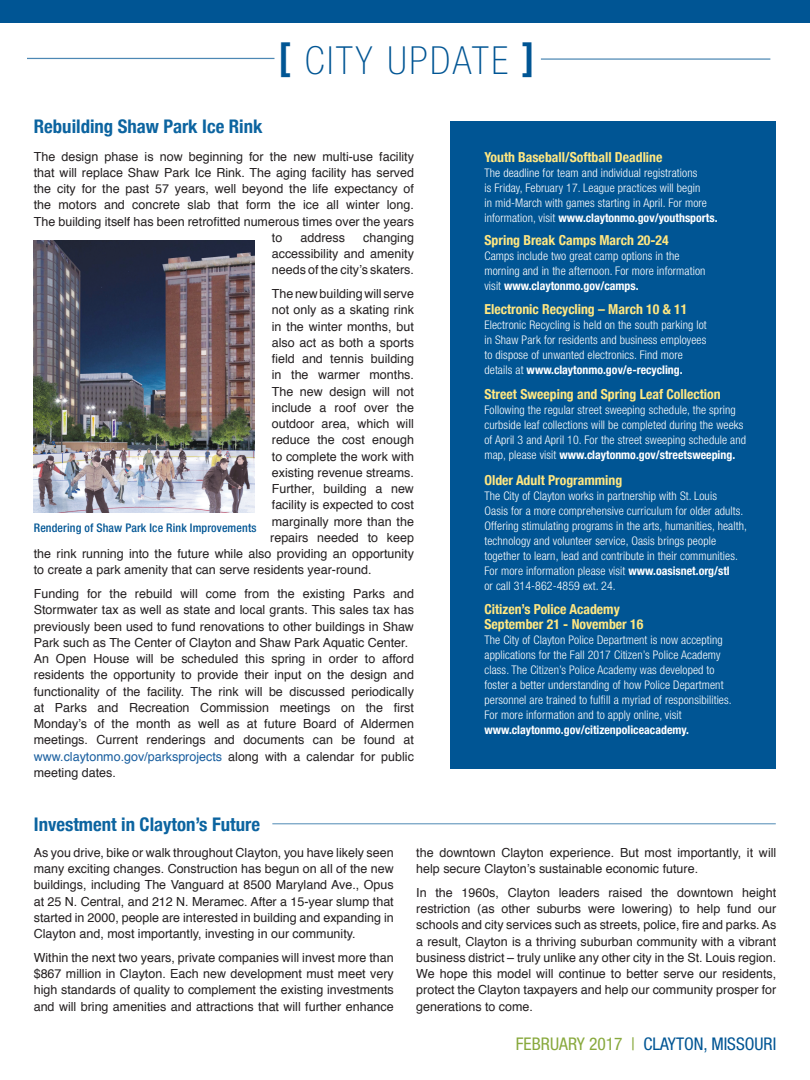
<style>
.page{position:relative;width:810px;height:1080px;background:#fff}
.page>*{position:absolute;margin:0;border:0;box-sizing:border-box;transform-origin:0 0}
.Page_Head{font:100 condensed 38.75px "Helvetica Neue";letter-spacing:.07em;color:#005594}
.Headline{font:700 condensed 18.75px "Helvetica Neue";color:#0c64a0}
.t1{font:condensed 17.5px "Helvetica Neue";color:#005594}
.Article_Text_Reverse{font:700 condensed 13.75px/15px "Helvetica Neue";color:#ffe781}
.Article_Text__Justif{font:12.5px/16.2px "Helvetica";color:#231f20;text-align:justify}
.Article_Text__Left{font:12.5px/16.2px "Helvetica";color:#231f20;text-align:justify}
.Headline-2{font:12.5px/16.2px "Helvetica";color:#231f20;text-align:justify}
.Article_Text_Reverse-2{font:300 condensed 11.88px/15px "Helvetica Neue";letter-spacing:.01em;color:#fff}
.Event_Title{font:500 condensed 11.88px "Helvetica Neue";letter-spacing:.01em;color:#005594}
.s1{font-weight:700}
.s2{color:#175d9e}
.s3{color:#88a93d}
</style>
<div class="page">
<div style="left:0;top:0;width:810px;height:22px;background:#005594"></div>
<div style="left:450px;top:121px;width:326px;height:648px;background:#005594"></div>
<hr style="left:272px;top:823px;width:504px;height:1px;background:#005594">
<img style="left:34px;top:240px;width:221px;height:272px">
<hr style="left:27px;top:58px;width:248px;height:1px;background:#005594">
<hr style="left:541px;top:58px;width:229px;height:2px;background:#005594">
<p class="Page_Head" style="left:278px;top:38px;width:258px"><span class="s1">[</span> CITY UPDATE <span class="s1">]</span></p>
<p class="Headline" style="left:34px;top:111px;width:230px">Rebuilding Shaw Park Ice Rink</p>
<p class="Headline-2" style="left:34px;top:149px;width:382px">The design phase is now beginning for the new multi-use facility</p>
<p class="Headline-2" style="left:34px;top:165px;width:382px">that will replace Shaw Park Ice Rink. The aging facility has served</p>
<p class="Headline-2" style="left:34px;top:181px;width:382px">the city for the past 57 years, well beyond the life expectancy of</p>
<p class="Headline-2" style="left:34px;top:197px;width:382px">the motors and concrete slab that form the ice all winter long.</p>
<p class="Headline-2" style="left:34px;top:214px;width:382px">The building itself has been retrofitted numerous times over the years</p>
<p class="Headline-2" style="left:272px;top:230px;width:12px">to</p>
<p class="Headline-2" style="left:301px;top:230px;width:46px">address</p>
<p class="Headline-2" style="left:272px;top:230px;width:144px;text-indent:91px">changing accessibility and amenity needs of the city’s skaters.</p>
<p class="Article_Text__Justif" style="left:272px;top:286px;width:144px">The new building will serve</p>
<p class="Article_Text__Justif" style="left:272px;top:302px;width:144px">not only as a skating rink</p>
<p class="Article_Text__Justif" style="left:272px;top:318px;width:144px">in the winter months, but</p>
<p class="Article_Text__Justif" style="left:272px;top:335px;width:144px">also act as both a sports</p>
<p class="Article_Text__Justif" style="left:272px;top:351px;width:144px">field and tennis building</p>
<p class="Article_Text__Justif" style="left:272px;top:367px;width:144px">in the warmer months.</p>
<p class="Article_Text__Justif" style="left:272px;top:383px;width:144px">The new design will not</p>
<p class="Article_Text__Justif" style="left:272px;top:400px;width:144px">include a roof over the</p>
<p class="Article_Text__Justif" style="left:272px;top:416px;width:144px">outdoor area, which will</p>
<p class="Article_Text__Justif" style="left:272px;top:432px;width:144px">reduce the cost enough</p>
<p class="Article_Text__Justif" style="left:272px;top:448px;width:144px">to complete the work with</p>
<p class="Article_Text__Justif" style="left:272px;top:465px;width:144px">existing revenue streams.</p>
<p class="Article_Text__Justif" style="left:272px;top:481px;width:144px">Further, building a new</p>
<p class="Article_Text__Justif" style="left:272px;top:497px;width:144px">facility is expected to cost</p>
<p class="Article_Text__Justif" style="left:272px;top:513px;width:144px">marginally more than the</p>
<p class="Article_Text__Justif" style="left:270px;top:530px;width:145px">repairs needed to keep</p>
<p class="Article_Text__Justif" style="left:34px;top:546px;width:382px">the rink running into the future while also providing an opportunity</p>
<p class="Article_Text__Justif" style="left:34px;top:562px;width:339px">to create a park amenity that can serve residents year-round.</p>
<p class="Article_Text__Justif" style="left:34px;top:586px;width:382px">Funding for the rebuild will come from the existing Parks and Stormwater tax as well as state and local grants. This sales tax has previously been used to fund renovations to other buildings in Shaw Park such as The Center of Clayton and Shaw Park Aquatic Center.</p>
<p class="Article_Text__Left" style="left:34px;top:651px;width:382px">An Open House will be scheduled this spring in order to afford residents the opportunity to provide their input on the design and functionality of the facility. The rink will be discussed periodically at Parks and Recreation Commission meetings on the first Monday’s of the month as well as at future Board of Aldermen meetings. Current renderings and documents can be found at <span class="s2">www.claytonmo.gov/parksprojects</span> along with a calendar for public meeting dates.</p>
<p class="Event_Title" style="left:34px;top:521px;width:224px">Rendering of Shaw Park Ice Rink Improvements</p>
<p class="Headline" style="left:34px;top:809px;width:228px">Investment in Clayton’s Future</p>
<p class="Article_Text_Reverse" style="left:484px;top:149px;width:180px">Youth Baseball/Softball Deadline</p>
<p class="Article_Text_Reverse-2" style="left:484px;top:165px;width:235px">The deadline for team and individual registrations<br>is Friday, February 17. League practices will begin<br>in mid-March with games starting in April. For more information, visit <span class="s1">www.claytonmo.gov/youthsports.</span></p>
<p class="Article_Text_Reverse" style="left:484px;top:232px;width:186px">Spring Break Camps March 20-24</p>
<p class="Article_Text_Reverse-2" style="left:484px;top:248px;width:223px">Camps include two great camp options in the morning and in the afternoon. For more information visit <span class="s1">www.claytonmo.gov/camps.</span></p>
<p class="Article_Text_Reverse" style="left:484px;top:300px;width:204px">Electronic Recycling – March 10 &amp; 11</p>
<p class="Article_Text_Reverse-2" style="left:484px;top:317px;width:224px">Electronic Recycling is held on the south parking lot in Shaw Park for residents and business employees to dispose of unwanted electronics. Find more details at <span class="s1">www.claytonmo.gov/e-recycling.</span></p>
<p class="Article_Text_Reverse" style="left:484px;top:386px;width:238px">Street Sweeping and Spring Leaf Collection</p>
<p class="Article_Text_Reverse-2" style="left:484px;top:403px;width:263px">Following the regular street sweeping schedule, the spring curbside leaf collections will be completed during the weeks of April 3 and April 10. For the street sweeping schedule and map, please visit <span class="s1">www.claytonmo.gov/streetsweeping.</span></p>
<p class="Article_Text_Reverse" style="left:484px;top:472px;width:139px">Older Adult Programming</p>
<p class="Article_Text_Reverse-2" style="left:484px;top:488px;width:264px">The City of Clayton works in partnership with St. Louis<br>Oasis for a more comprehensive curriculum for older adults.<br>Offering stimulating programs in the arts, humanities, health, technology and volunteer service, Oasis brings people together to learn, lead and contribute in their communities.<br>For more information please visit <span class="s1">www.oasisnet.org/stl<br></span>or call 314-862-4859 ext. 24.</p>
<p class="Article_Text_Reverse" style="left:484px;top:600px;width:160px">Citizen’s Police Academy<br>September 21 - November 16</p>
<p class="Article_Text_Reverse-2" style="left:484px;top:632px;width:249px">The City of Clayton Police Department is now accepting applications for the Fall 2017 Citizen’s Police Academy class. The Citizen’s Police Academy was developed to foster a better understanding of how Police Department personnel are trained to fulfill a myriad of responsibilities.<br>For more information and to apply online, visit <span class="s1">www.claytonmo.gov/citizenpoliceacademy.</span></p>
<p class="Article_Text__Justif" style="left:34px;top:845px;width:362px">As you drive, bike or walk throughout Clayton, you have likely seen many exciting changes. Construction has begun on all of the new buildings, including The Vanguard at 8500 Maryland Ave., Opus at 25 N. Central, and 212 N. Meramec. After a 15-year slump that started in 2000, people are interested in building and expanding in Clayton and, most importantly, investing in our community.</p>
<p class="Article_Text__Justif" style="left:34px;top:950px;width:362px">Within the next two years, private companies will invest more than $867 million in Clayton. Each new development must meet very high standards of quality to complement the existing investments and will bring amenities and attractions that will further enhance</p>
<p class="Article_Text__Justif" style="left:416px;top:845px;width:362px">the downtown Clayton experience. But most importantly, it will help secure Clayton’s sustainable economic future.</p>
<p class="Article_Text__Justif" style="left:416px;top:885px;width:362px">In the 1960s, Clayton leaders raised the downtown height restriction (as other suburbs were lowering) to help fund our schools and city services such as streets, police, fire and parks. As a result, Clayton is a thriving suburban community with a vibrant business district – truly unlike any other city in the St. Louis region.<br>We hope this model will continue to better serve our residents, protect the Clayton taxpayers and help our community prosper for generations to come.</p>
<p class="t1" style="left:516px;top:1033px;width:262px"><span class="s3">FEBRUARY 2017 |</span> CLAYTON, MISSOURI</p>
</div>
